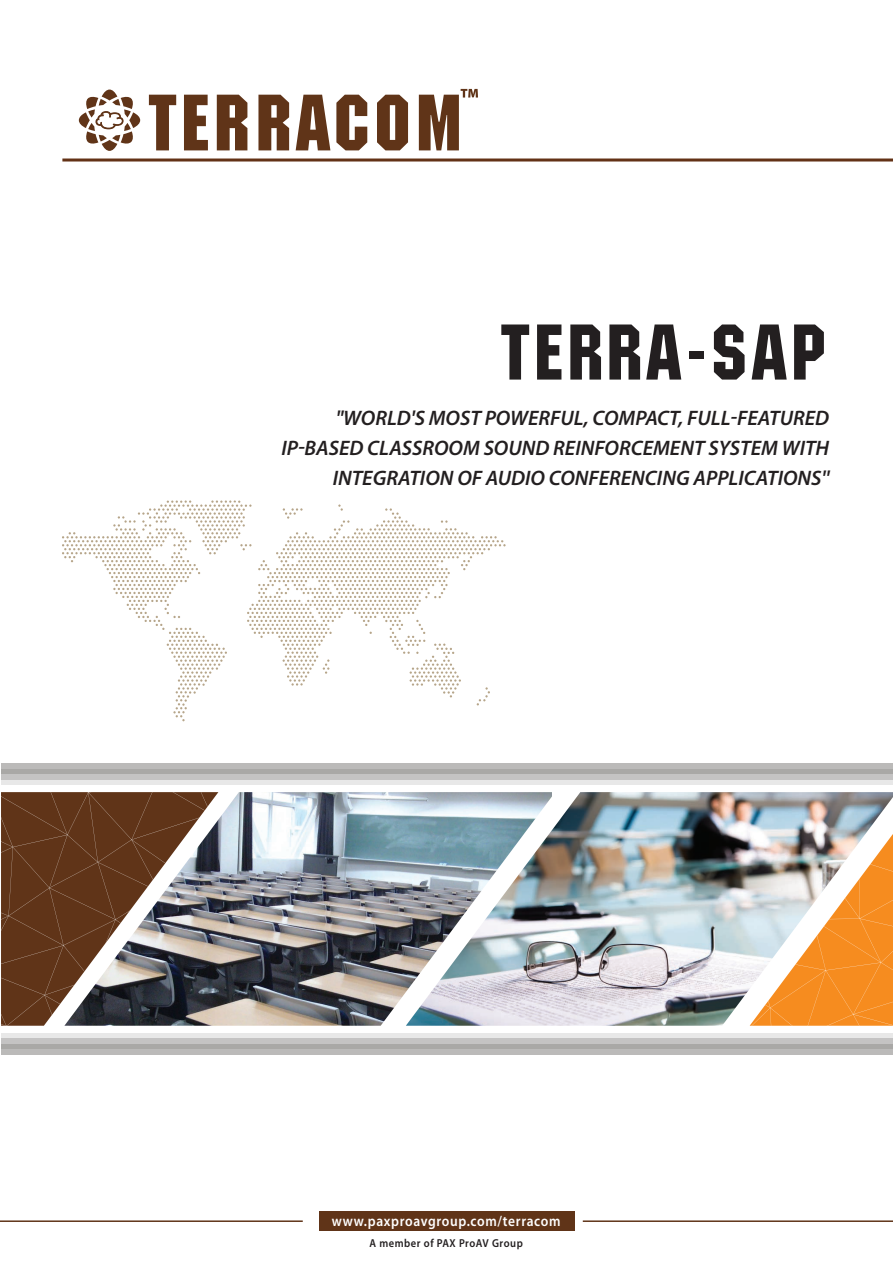
<style>
.page{position:relative;width:893px;height:1263px;background:#fff}
.page>*{position:absolute;margin:0;border:0;box-sizing:border-box;transform-origin:0 0}
.t1{font:78px "Machine IT Cby BT";letter-spacing:.05em;color:#231f20}
.t2{font:italic 600 21px/30px "Myriad Pro";color:#231f20;text-align:right}
.t3{font:600 14.85px "Myriad Pro";letter-spacing:.05em;color:#fff;scale:.91 1}
.t4{font:600 11.55px "Myriad Pro";letter-spacing:.05em;color:#231f20;scale:.91 1}
</style>
<div class="page">
<svg style="left:62px;top:500px;width:444px;height:221px"></svg>
<img style="left:218px;top:792px;width:188px;height:234px">
<img style="left:406px;top:792px;width:344px;height:234px">
<svg style="left:1px;top:792px;width:217px;height:234px;background:#705647"></svg>
<img style="left:750px;top:792px;width:143px;height:234px">
<div style="left:1px;top:1044px;width:892px;height:10px;background:#bbbab9"></div>
<svg style="left:1px;top:1043px;width:892px;height:6px;background:#adacaa"></svg>
<svg style="left:1px;top:1033px;width:892px;height:10px;background:#d6d5d5"></svg>
<div style="left:1px;top:763px;width:892px;height:11px;background:#bbbab9"></div>
<div style="left:1px;top:769px;width:892px;height:10px;background:#a9a8a6"></div>
<svg style="left:1px;top:774px;width:892px;height:11px;background:#d4d3d3"></svg>
<div style="left:319px;top:1211px;width:255px;height:20px;background:#603418"></div>
<hr style="left:0;top:1220px;width:303px;height:2px;background:#603418">
<hr style="left:583px;top:1220px;width:310px;height:2px;background:#603418">
<hr style="left:62px;top:158px;width:831px;height:3px;background:#633216">
<svg style="left:149px;top:95px;width:27px;height:55px"></svg>
<svg style="left:184px;top:95px;width:24px;height:55px"></svg>
<svg style="left:217px;top:95px;width:30px;height:55px;background:#77513a"></svg>
<svg style="left:258px;top:95px;width:31px;height:55px;background:#79543d"></svg>
<svg style="left:296px;top:95px;width:34px;height:55px"></svg>
<svg style="left:336px;top:95px;width:31px;height:55px"></svg>
<svg style="left:377px;top:95px;width:31px;height:55px"></svg>
<svg style="left:79px;top:90px;width:61px;height:61px"></svg>
<svg style="left:419px;top:89px;width:59px;height:61px"></svg>
<h1 class="t1" style="left:500px;top:306px;width:328px">TERRA-SAP</h1>
<p class="t2" style="left:281px;top:402px;width:549px">"WORLD'S MOST POWERFUL, COMPACT, FULL-FEATURED<br>IP-BASED CLASSROOM SOUND REINFORCEMENT SYSTEM WITH<br>INTEGRATION OF AUDIO CONFERENCING APPLICATIONS''</p>
<p class="t3" style="left:332px;top:1211px;width:253px">www.paxproavgroup.com/terracom</p>
<p class="t4" style="left:370px;top:1235px;width:170px">A member of PAX ProAV Group</p>
</div>
